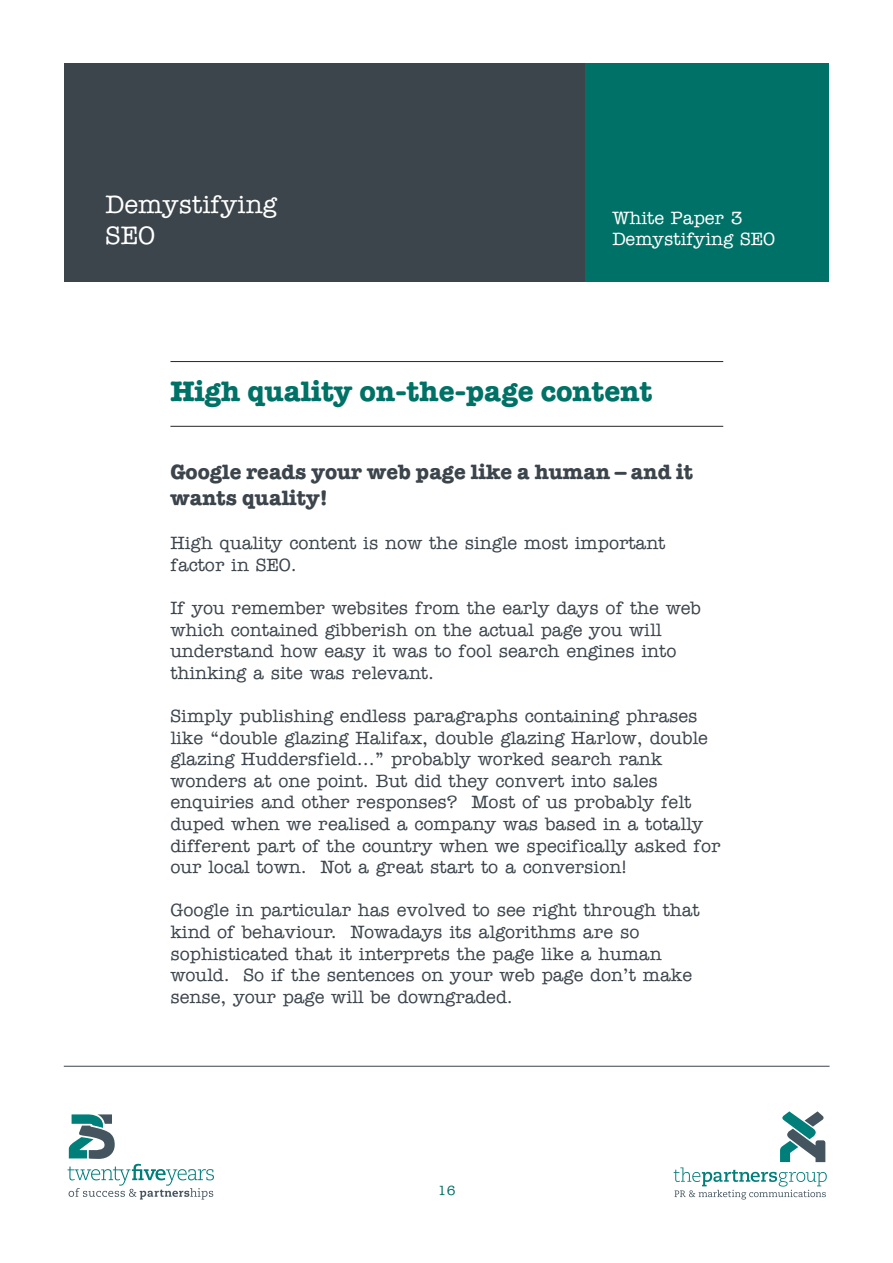
<style>
.page{position:relative;width:893px;height:1263px;background:#fff}
.page>*{position:absolute;margin:0;border:0;box-sizing:border-box;transform-origin:0 0}
.t1{font:700 28.5px "American Typewriter";color:#007166}
.t2{font:500 25.5px/30.6px "American Typewriter";color:#fff}
.t3{font:700 21px/25.2px "American Typewriter";color:#3c444c}
.t4{font:500 18px/21.6px "American Typewriter";color:#3c444c}
.t5{font:500 18px/21.6px "American Typewriter";color:#fff}
.t6{font:500 13.5px "American Typewriter";color:#007166}
</style>
<div class="page">
<svg style="left:674px;top:1111px;width:153px;height:88px"></svg>
<svg style="left:68px;top:1114px;width:146px;height:85px"></svg>
<hr style="left:64px;top:1066px;width:766px;height:1px;background:#3c444c">
<hr style="left:170px;top:361px;width:553px;height:1px;background:#272627">
<hr style="left:170px;top:426px;width:553px;height:1px;background:#272627">
<div style="left:64px;top:64px;width:520px;height:218px;background:#3c444c"></div>
<div style="left:585px;top:64px;width:244px;height:218px;background:#007166"></div>
<h2 class="t2" style="left:106px;top:192px;width:173px">Demystifying<br>SEO</h2>
<p class="t5" style="left:612px;top:208px;width:164px">White Paper 3<br>Demystifying SEO</p>
<h1 class="t1" style="left:170px;top:382px;width:483px">High quality on-the-page content</h1>
<p class="t3" style="left:170px;top:461px;width:524px">Google reads your web page like a human – and it wants quality!</p>
<p class="t4" style="left:170px;top:534px;width:497px">High quality content is now the single most important factor in SEO.</p>
<p class="t4" style="left:170px;top:599px;width:532px">If you remember websites from the early days of the web which contained gibberish on the actual page you will understand how easy it was to fool search engines into thinking a site was relevant.</p>
<p class="t4" style="left:170px;top:707px;width:551px">Simply publishing endless paragraphs containing phrases like “double glazing Halifax, double glazing Harlow, double glazing Huddersfield…” probably worked search rank wonders at one point. But did they convert into sales enquiries and other responses? Most of us probably felt duped when we realised a company was based in a totally different part of the country when we specifically asked for our local town. Not a great start to a conversion!</p>
<p class="t4" style="left:170px;top:901px;width:531px">Google in particular has evolved to see right through that kind of behaviour. Nowadays its algorithms are so sophisticated that it interprets the page like a human would. So if the sentences on your web page don’t make sense, your page will be downgraded.</p>
<p class="t6" style="left:438px;top:1186px;width:19px">16</p>
</div>
